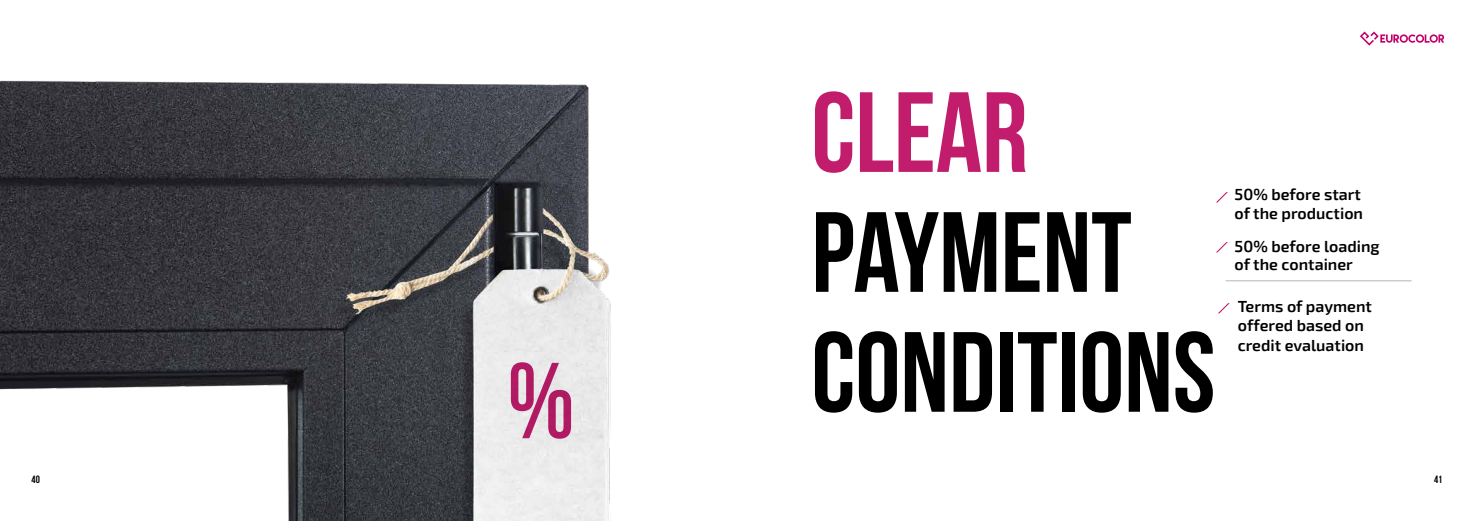
<style>
.page{position:relative;width:1474px;height:521px;background:#fff}
.page>*{position:absolute;margin:0;border:0;box-sizing:border-box;transform-origin:0 0}
.t1{font:700 113.75px/119.9px "Bebas Neue";color:#000}
.t2{font:700 113.75px "Bebas Neue";color:#c21d6d}
.t3{font:700 107.62px "Bebas Neue";color:#c21d6d}
.t4{font:600 16.1px/19.3px "Exo 2";color:#000}
.t5{font:700 10.5px "Bebas Neue";color:#000}
</style>
<div class="page">
<img style="left:0;top:80px;width:611px;height:441px">
<svg style="left:1216px;top:192px;width:11px;height:10px"></svg>
<svg style="left:1216px;top:242px;width:11px;height:10px"></svg>
<hr style="left:1225px;top:280px;width:186px;height:1px;background:#000">
<svg style="left:1218px;top:303px;width:11px;height:10px"></svg>
<svg style="left:1360px;top:32px;width:84px;height:14px"></svg>
<h2 class="t3" style="left:507px;top:342px;width:69px">%</h2>
<h1 class="t2" style="left:811px;top:70px;width:218px">CLEAR</h1>
<h1 class="t1" style="left:811px;top:191px;width:405px">PAYMENT<br>CONDITIONS</h1>
<p class="t4" style="left:1234px;top:185px;width:130px">50% before start of the production</p>
<p class="t4" style="left:1234px;top:237px;width:146px;line-height:18.6px">50% before loading of the container</p>
<p class="t4" style="left:1237px;top:297px;width:136px">Terms of payment offered based on credit evaluation</p>
<p class="t5" style="left:31px;top:473px;width:10px">40</p>
<p class="t5" style="left:1433px;top:473px;width:10px">41</p>
</div>
